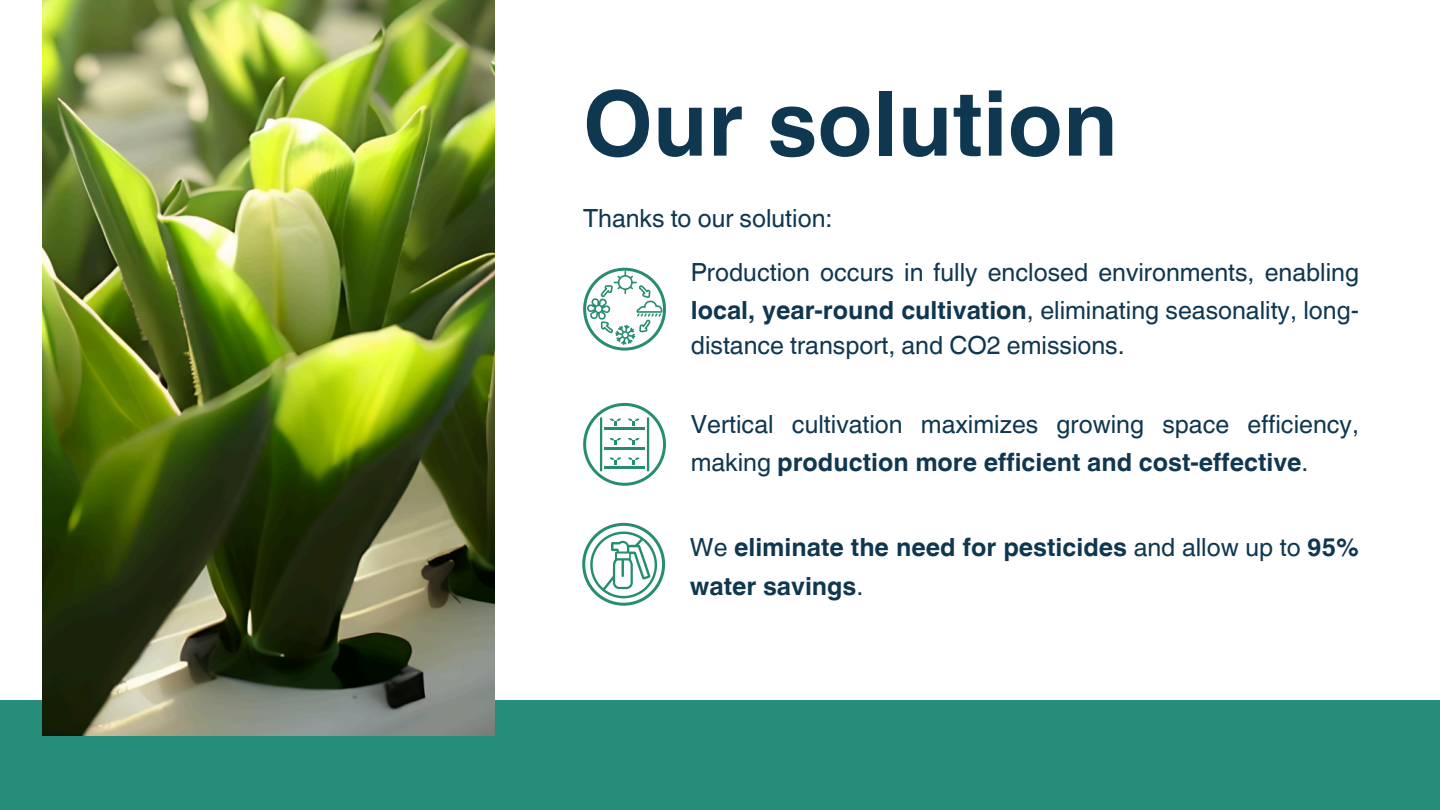
<style>
.page{position:relative;width:1440px;height:810px;background:#fff}
.page>*{position:absolute;margin:0;border:0;box-sizing:border-box;transform-origin:0 0}
.t1{font:700 90px "Helvetica World";color:#0f3750}
.t2{font:25px/38.2px "Helvetica World";color:#0f3750}
.t3{font:700 25px/38.2px "Helvetica World";color:#0f3750}
.s1{font-weight:700}
.s2{font-weight:400}
</style>
<div class="page">
<div style="left:0;top:701px;width:1440px;height:109px;background:#278d7b"></div>
<img style="left:42px;top:0;width:453px;height:736px">
<svg style="left:583px;top:403px;width:83px;height:82px"></svg>
<svg style="left:583px;top:268px;width:83px;height:82px"></svg>
<svg style="left:582px;top:523px;width:83px;height:82px"></svg>
<p class="t1" style="left:583px;top:50px;width:536px">Our solution</p>
<h1 class="t2" style="left:583px;top:199px;width:251px">Thanks to our solution:</h1>
<p class="t2" style="left:691px;top:253px;width:670px">Production occurs in fully enclosed environments, enabling <span class="s1">local, year-round cultivation</span>, eliminating seasonality, long-</p>
<p class="t2" style="left:691px;top:326px;width:435px">distance transport, and CO2 emissions.</p>
<p class="t2" style="left:691px;top:405px;width:670px">Vertical cultivation maximizes growing space efficiency, making <span class="s1">production more efficient and cost-effective</span>.</p>
<p class="t3" style="left:690px;top:526px;width:671px"><span class="s2">We</span> eliminate the need for pesticides <span class="s2">and allow up to</span> 95% water savings<span class="s2">.</span></p>
</div>
